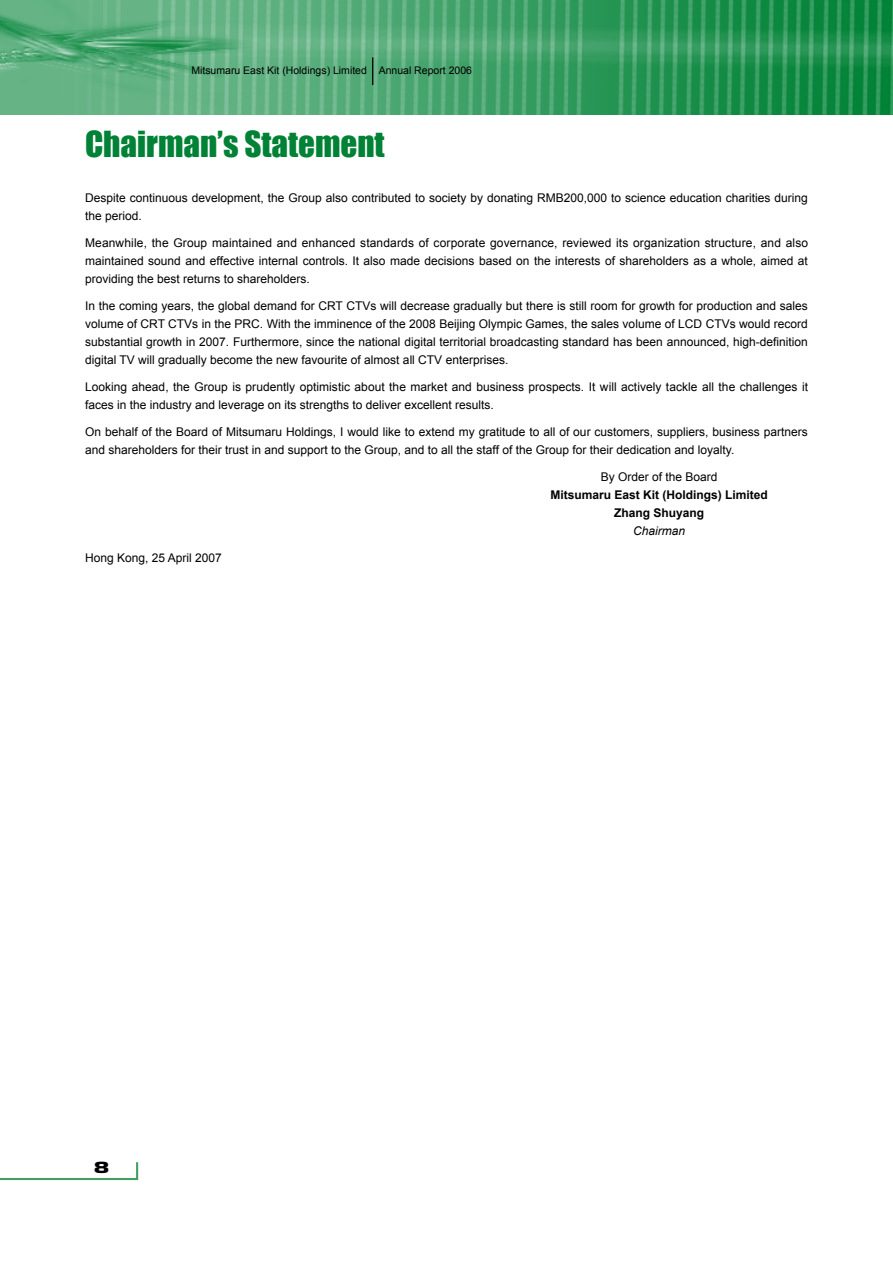
<style>
.page{position:relative;width:893px;height:1263px;background:#fff}
.page>*{position:absolute;margin:0;border:0;box-sizing:border-box;transform-origin:0 0}
.t1{font:33px "Impact";color:#008236}
.t2{font:12px/18px "Arial";color:#000}
.t3{font:700 12px/18px "Arial";color:#000;text-align:center}
.t4{font:italic 12px "Arial";color:#000}
.t5{font:10.5px "Arial";color:#000}
</style>
<div class="page">
<img style="left:0;top:0;width:893px;height:115px">
<svg style="left:372px;top:57px;width:1px;height:28px"></svg>
<svg style="left:0;top:1162px;width:139px;height:19px"></svg>
<p class="t5" style="left:191px;top:63px;width:282px">Mitsumaru East Kit (Holdings) Limited Annual Report 2006</p>
<h1 class="t1" style="left:85px;top:119px;width:301px">Chairman’s Statement</h1>
<p class="t2" style="left:85px;top:189px;width:724px">Despite continuous development, the Group also contributed to society by donating RMB200,000 to science education charities during the period.</p>
<p class="t2" style="left:85px;top:234px;width:725px;text-align:justify">Meanwhile, the Group maintained and enhanced standards of corporate governance, reviewed its organization structure, and also maintained sound and effective internal controls. It also made decisions based on the interests of shareholders as a whole, aimed at providing the best returns to shareholders.</p>
<p class="t2" style="left:85px;top:297px;width:724px;text-align:justify">In the coming years, the global demand for CRT CTVs will decrease gradually but there is still room for growth for production and sales volume of CRT CTVs in the PRC. With the imminence of the 2008 Beijing Olympic Games, the sales volume of LCD CTVs would record substantial growth in 2007. Furthermore, since the national digital territorial broadcasting standard has been announced, high-definition digital TV will gradually become the new favourite of almost all CTV enterprises.</p>
<p class="t2" style="left:85px;top:378px;width:724px">Looking ahead, the Group is prudently optimistic about the market and business prospects. It will actively tackle all the challenges it faces in the industry and leverage on its strengths to deliver excellent results.</p>
<p class="t2" style="left:85px;top:423px;width:724px">On behalf of the Board of Mitsumaru Holdings, I would like to extend my gratitude to all of our customers, suppliers, business partners and shareholders for their trust in and support to the Group, and to all the staff of the Group for their dedication and loyalty.</p>
<p class="t2" style="left:601px;top:468px;width:118px">By Order of the Board</p>
<p class="t3" style="left:550px;top:486px;width:219px">Mitsumaru East Kit (Holdings) Limited<br>Zhang Shuyang</p>
<p class="t4" style="left:633px;top:523px;width:54px">Chairman</p>
<p class="t2" style="left:85px;top:549px;width:138px">Hong Kong, 25 April 2007</p>
</div>
